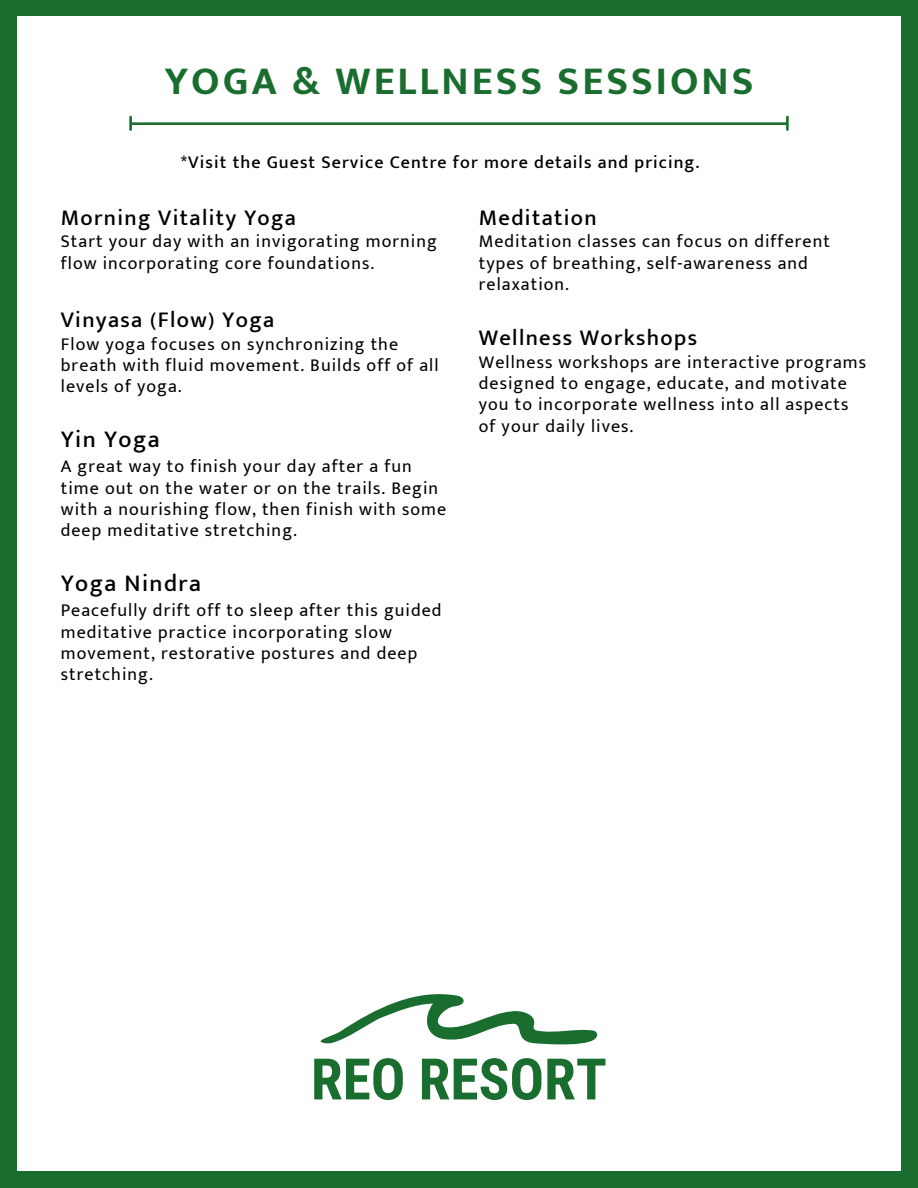
<style>
.page{position:relative;width:918px;height:1188px;background:#196d2e}
.page>*{position:absolute;margin:0;border:0;box-sizing:border-box;transform-origin:0 0}
.t1{font:700 57.3px "Roboto Condensed";color:#196d2e}
.t2{font:700 40.5px "Mukta";letter-spacing:.075em;color:#196d2e}
.t3{font:500 24px "Mukta Mahee";letter-spacing:.06em;color:#000}
.t4{font:500 22.5px "Mukta Mahee";letter-spacing:.06em;color:#000}
.t5{font:18px/21.3px "Mukta Mahee";letter-spacing:.06em;color:#000}
.t6{font:500 18px "Mukta Mahee";letter-spacing:.06em;color:#000}
</style>
<div class="page">
<div style="left:17px;top:17px;width:884px;height:1154px;background:#fff"></div>
<svg style="left:129px;top:116px;width:660px;height:15px"></svg>
<svg style="left:320px;top:994px;width:278px;height:51px"></svg>
<p class="t2" style="left:165px;top:57px;width:590px">YOGA &amp; WELLNESS SESSIONS</p>
<p class="t6" style="left:181px;top:151px;width:520px">*Visit the Guest Service Centre for more details and pricing.</p>
<p class="t4" style="left:61px;top:204px;width:237px">Morning Vitality Yoga</p>
<p class="t5" style="left:61px;top:230px;width:377px">Start your day with an invigorating morning flow incorporating core foundations.</p>
<p class="t4" style="left:61px;top:306px;width:215px">Vinyasa (Flow) Yoga</p>
<p class="t5" style="left:61px;top:333px;width:379px">Flow yoga focuses on synchronizing the breath with fluid movement. Builds off of all levels of yoga.</p>
<p class="t3" style="left:61px;top:425px;width:100px">Yin Yoga</p>
<p class="t5" style="left:61px;top:455px;width:387px">A great way to finish your day after a fun time out on the water or on the trails. Begin with a nourishing flow, then finish with some deep meditative stretching.</p>
<p class="t3" style="left:61px;top:569px;width:142px">Yoga Nindra</p>
<p class="t5" style="left:61px;top:599px;width:382px">Peacefully drift off to sleep after this guided meditative practice incorporating slow movement, restorative postures and deep stretching.</p>
<p class="t4" style="left:479px;top:204px;width:119px">Meditation</p>
<p class="t5" style="left:479px;top:230px;width:353px">Meditation classes can focus on different types of breathing, self-awareness and relaxation.</p>
<p class="t4" style="left:479px;top:324px;width:220px">Wellness Workshops</p>
<p class="t5" style="left:479px;top:351px;width:389px">Wellness workshops are interactive programs designed to engage, educate, and motivate you to incorporate wellness into all aspects of your daily lives.</p>
<p class="t1" style="left:311px;top:1046px;width:297px">REO RESORT</p>
</div>
